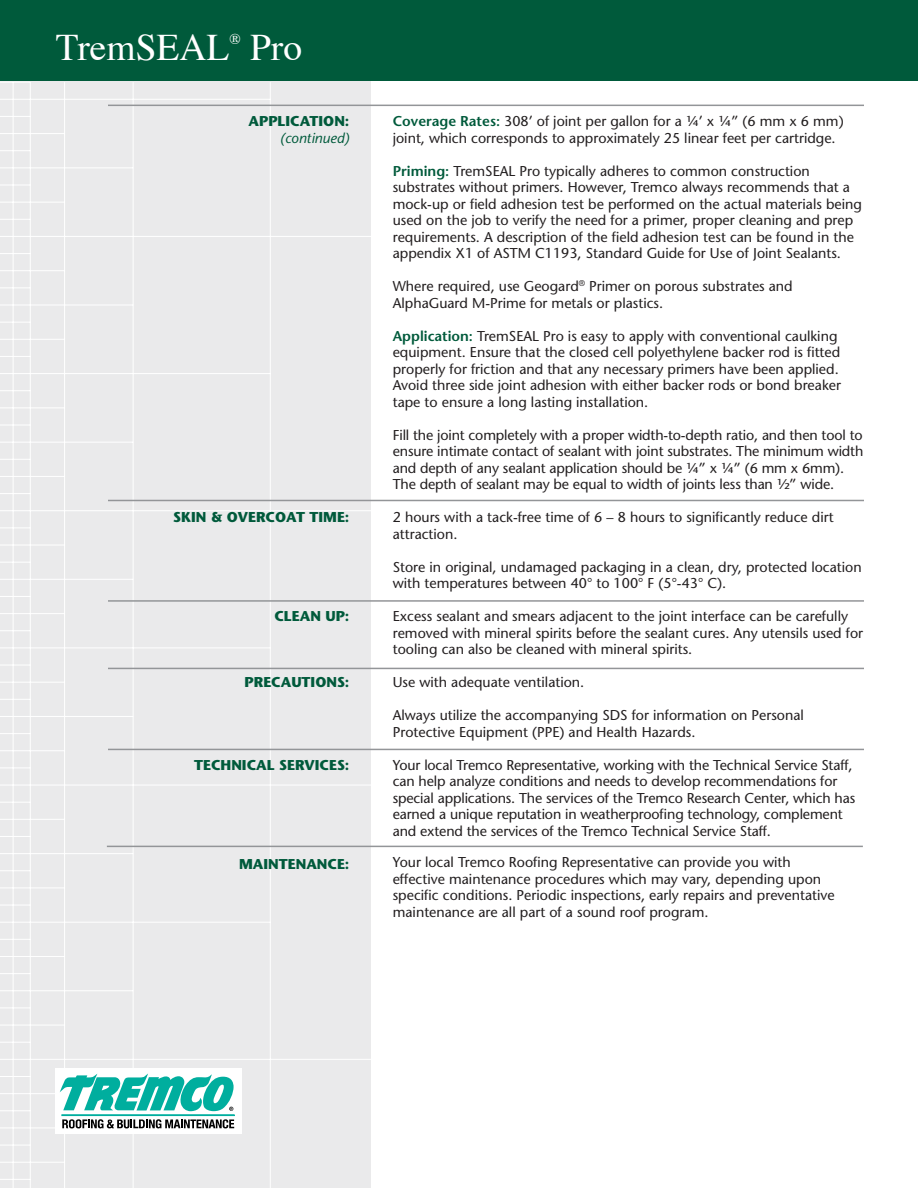
<style>
.page{position:relative;width:918px;height:1188px;background:#fff}
.page>*{position:absolute;margin:0;border:0;box-sizing:border-box;transform-origin:0 0}
.t1{font:37.5px "Times";color:#fff}
.t2{font:14.85px "Times";color:#fff}
.t3{font:14.25px/16.5px "Stone Sans";color:#231f20}
.t4{font:700 14.25px "Stone Sans";color:#005a3b}
.t5{font:italic 14.25px "Stone Sans";color:#005a3b}
.s1{font-weight:600;color:#005a3b}
</style>
<div class="page">
<div style="left:0;top:61px;width:370px;height:1127px;background:#eaeaeb"></div>
<hr style="left:13px;top:82px;width:1px;height:1106px;background:#fff">
<hr style="left:30px;top:82px;width:1px;height:1106px;background:#fff">
<hr style="left:64px;top:82px;width:1px;height:1106px;background:#fff">
<hr style="left:133px;top:82px;width:1px;height:1106px;background:#fff">
<hr style="left:270px;top:82px;width:1px;height:1106px;background:#fff">
<hr style="left:0;top:82px;width:1px;height:1106px;background:#fff">
<hr style="left:0;top:82px;width:30px;height:1px;background:#fff">
<hr style="left:0;top:99px;width:270px;height:1px;background:#fff">
<hr style="left:0;top:116px;width:30px;height:1px;background:#fff">
<hr style="left:0;top:133px;width:65px;height:1px;background:#fff">
<hr style="left:0;top:150px;width:30px;height:1px;background:#fff">
<hr style="left:0;top:167px;width:133px;height:1px;background:#fff">
<hr style="left:0;top:185px;width:30px;height:1px;background:#fff">
<hr style="left:0;top:202px;width:65px;height:1px;background:#fff">
<hr style="left:0;top:219px;width:30px;height:1px;background:#fff">
<hr style="left:0;top:236px;width:370px;height:1px;background:#fff">
<hr style="left:0;top:253px;width:30px;height:1px;background:#fff">
<hr style="left:0;top:270px;width:65px;height:1px;background:#fff">
<hr style="left:0;top:287px;width:30px;height:1px;background:#fff">
<hr style="left:0;top:305px;width:133px;height:1px;background:#fff">
<hr style="left:0;top:322px;width:30px;height:1px;background:#fff">
<hr style="left:0;top:339px;width:65px;height:1px;background:#fff">
<hr style="left:0;top:356px;width:30px;height:1px;background:#fff">
<hr style="left:0;top:373px;width:270px;height:1px;background:#fff">
<hr style="left:0;top:390px;width:30px;height:1px;background:#fff">
<hr style="left:0;top:407px;width:65px;height:1px;background:#fff">
<hr style="left:0;top:425px;width:30px;height:1px;background:#fff">
<hr style="left:0;top:442px;width:133px;height:1px;background:#fff">
<hr style="left:0;top:459px;width:30px;height:1px;background:#fff">
<hr style="left:0;top:476px;width:65px;height:1px;background:#fff">
<hr style="left:0;top:493px;width:30px;height:1px;background:#fff">
<hr style="left:0;top:510px;width:370px;height:1px;background:#fff">
<hr style="left:0;top:527px;width:30px;height:1px;background:#fff">
<hr style="left:0;top:545px;width:65px;height:1px;background:#fff">
<hr style="left:0;top:562px;width:30px;height:1px;background:#fff">
<hr style="left:0;top:579px;width:133px;height:1px;background:#fff">
<hr style="left:0;top:596px;width:30px;height:1px;background:#fff">
<hr style="left:0;top:613px;width:65px;height:1px;background:#fff">
<hr style="left:0;top:630px;width:30px;height:1px;background:#fff">
<hr style="left:0;top:647px;width:270px;height:1px;background:#fff">
<hr style="left:0;top:665px;width:30px;height:1px;background:#fff">
<hr style="left:0;top:682px;width:65px;height:1px;background:#fff">
<hr style="left:0;top:699px;width:30px;height:1px;background:#fff">
<hr style="left:0;top:716px;width:133px;height:1px;background:#fff">
<hr style="left:0;top:733px;width:30px;height:1px;background:#fff">
<hr style="left:0;top:750px;width:65px;height:1px;background:#fff">
<hr style="left:0;top:767px;width:30px;height:1px;background:#fff">
<hr style="left:0;top:785px;width:370px;height:1px;background:#fff">
<hr style="left:0;top:802px;width:30px;height:1px;background:#fff">
<hr style="left:0;top:819px;width:65px;height:1px;background:#fff">
<hr style="left:0;top:836px;width:30px;height:1px;background:#fff">
<hr style="left:0;top:853px;width:133px;height:1px;background:#fff">
<hr style="left:0;top:870px;width:30px;height:1px;background:#fff">
<hr style="left:0;top:887px;width:65px;height:1px;background:#fff">
<hr style="left:0;top:905px;width:30px;height:1px;background:#fff">
<hr style="left:0;top:922px;width:270px;height:1px;background:#fff">
<hr style="left:0;top:939px;width:30px;height:1px;background:#fff">
<hr style="left:0;top:956px;width:65px;height:1px;background:#fff">
<hr style="left:0;top:973px;width:30px;height:1px;background:#fff">
<hr style="left:0;top:990px;width:133px;height:1px;background:#fff">
<hr style="left:0;top:1007px;width:30px;height:1px;background:#fff">
<hr style="left:0;top:1025px;width:65px;height:1px;background:#fff">
<hr style="left:0;top:1042px;width:30px;height:1px;background:#fff">
<hr style="left:0;top:1059px;width:370px;height:1px;background:#fff">
<hr style="left:0;top:1076px;width:30px;height:1px;background:#fff">
<hr style="left:0;top:1093px;width:65px;height:1px;background:#fff">
<hr style="left:0;top:1110px;width:30px;height:1px;background:#fff">
<hr style="left:0;top:1127px;width:133px;height:1px;background:#fff">
<hr style="left:0;top:1145px;width:30px;height:1px;background:#fff">
<hr style="left:0;top:1162px;width:65px;height:1px;background:#fff">
<hr style="left:0;top:1179px;width:30px;height:1px;background:#fff">
<hr style="left:0;top:1187px;width:370px;height:1px;background:#fff">
<div style="left:0;top:0;width:918px;height:81px;background:#005a3b"></div>
<hr style="left:108px;top:105px;width:756px;height:1px;background:#939598">
<hr style="left:108px;top:600px;width:756px;height:2px;background:#939598">
<hr style="left:108px;top:668px;width:756px;height:1px;background:#939598">
<hr style="left:108px;top:749px;width:756px;height:1px;background:#939598">
<hr style="left:108px;top:500px;width:756px;height:1px;background:#939598">
<div style="left:55px;top:1068px;width:187px;height:66px;background:#fff"></div>
<svg style="left:60px;top:1074px;width:174px;height:37px"></svg>
<svg style="left:62px;top:1119px;width:172px;height:10px"></svg>
<div style="left:61px;top:1114px;width:174px;height:2px;border:1px solid #00ae9e"></div>
<hr style="left:107px;top:846px;width:756px;height:1px;background:#939598">
<p class="t1" style="left:56px;top:24px;width:175px">TremSEAL</p>
<p class="t2" style="left:229px;top:30px;width:13px">®</p>
<p class="t1" style="left:250px;top:24px;width:54px">Pro</p>
<p class="t4" style="left:249px;top:113px;width:102px">APPLICATION:</p>
<p class="t5" style="left:280px;top:129px;width:71px">(continued)</p>
<p class="t4" style="left:173px;top:509px;width:178px">SKIN &amp; OVERCOAT TIME:</p>
<p class="t4" style="left:274px;top:608px;width:77px">CLEAN UP:</p>
<p class="t4" style="left:245px;top:674px;width:106px">PRECAUTIONS:</p>
<p class="t4" style="left:194px;top:756px;width:157px">TECHNICAL SERVICES:</p>
<p class="t4" style="left:239px;top:855px;width:112px">MAINTENANCE:</p>
<p class="t3" style="left:393px;top:113px;width:452px"><span class="s1">Coverage Rates:</span> 308’ of joint per gallon for a ¼’ x ¼” (6 mm x 6 mm) joint, which corresponds to approximately 25 linear feet per cartridge.</p>
<p class="t3" style="left:393px;top:162px;width:471px"><span class="s1">Priming:</span> TremSEAL Pro typically adheres to common construction substrates without primers. However, Tremco always recommends that a mock-up or field adhesion test be performed on the actual materials being used on the job to verify the need for a primer, proper cleaning and prep requirements. A description of the field adhesion test can be found in the appendix X1 of ASTM C1193, Standard Guide for Use of Joint Sealants.</p>
<p class="t3" style="left:393px;top:278px;width:402px">Where required, use Geogard<sup>®</sup> Primer on porous substrates and<br>AlphaGuard M-Prime for metals or plastics.</p>
<p class="t3" style="left:393px;top:327px;width:450px"><span class="s1">Application:</span> TremSEAL Pro is easy to apply with conventional caulking equipment. Ensure that the closed cell polyethylene backer rod is fitted properly for friction and that any necessary primers have been applied.<br>Avoid three side joint adhesion with either backer rods or bond breaker tape to ensure a long lasting installation.</p>
<p class="t3" style="left:393px;top:426px;width:472px">Fill the joint completely with a proper width-to-depth ratio, and then tool to ensure intimate contact of sealant with joint substrates. The minimum width and depth of any sealant application should be ¼” x ¼” (6 mm x 6mm).<br>The depth of sealant may be equal to width of joints less than ½” wide.</p>
<p class="t3" style="left:393px;top:509px;width:442px">2 hours with a tack-free time of 6 – 8 hours to significantly reduce dirt attraction.</p>
<p class="t3" style="left:393px;top:558px;width:471px">Store in original, undamaged packaging in a clean, dry, protected location with temperatures between 40° to 100° F (5°-43° C).</p>
<p class="t3" style="left:393px;top:608px;width:472px">Excess sealant and smears adjacent to the joint interface can be carefully removed with mineral spirits before the sealant cures. Any utensils used for tooling can also be cleaned with mineral spirits.</p>
<p class="t3" style="left:393px;top:674px;width:193px">Use with adequate ventilation.</p>
<p class="t3" style="left:393px;top:707px;width:413px">Always utilize the accompanying SDS for information on Personal<br>Protective Equipment (PPE) and Health Hazards.</p>
<p class="t3" style="left:393px;top:756px;width:464px">Your local Tremco Representative, working with the Technical Service Staff, can help analyze conditions and needs to develop recommendations for special applications. The services of the Tremco Research Center, which has earned a unique reputation in weatherproofing technology, complement and extend the services of the Tremco Technical Service Staff.</p>
<p class="t3" style="left:393px;top:854px;width:443px">Your local Tremco Roofing Representative can provide you with effective maintenance procedures which may vary, depending upon specific conditions. Periodic inspections, early repairs and preventative maintenance are all part of a sound roof program.</p>
</div>
